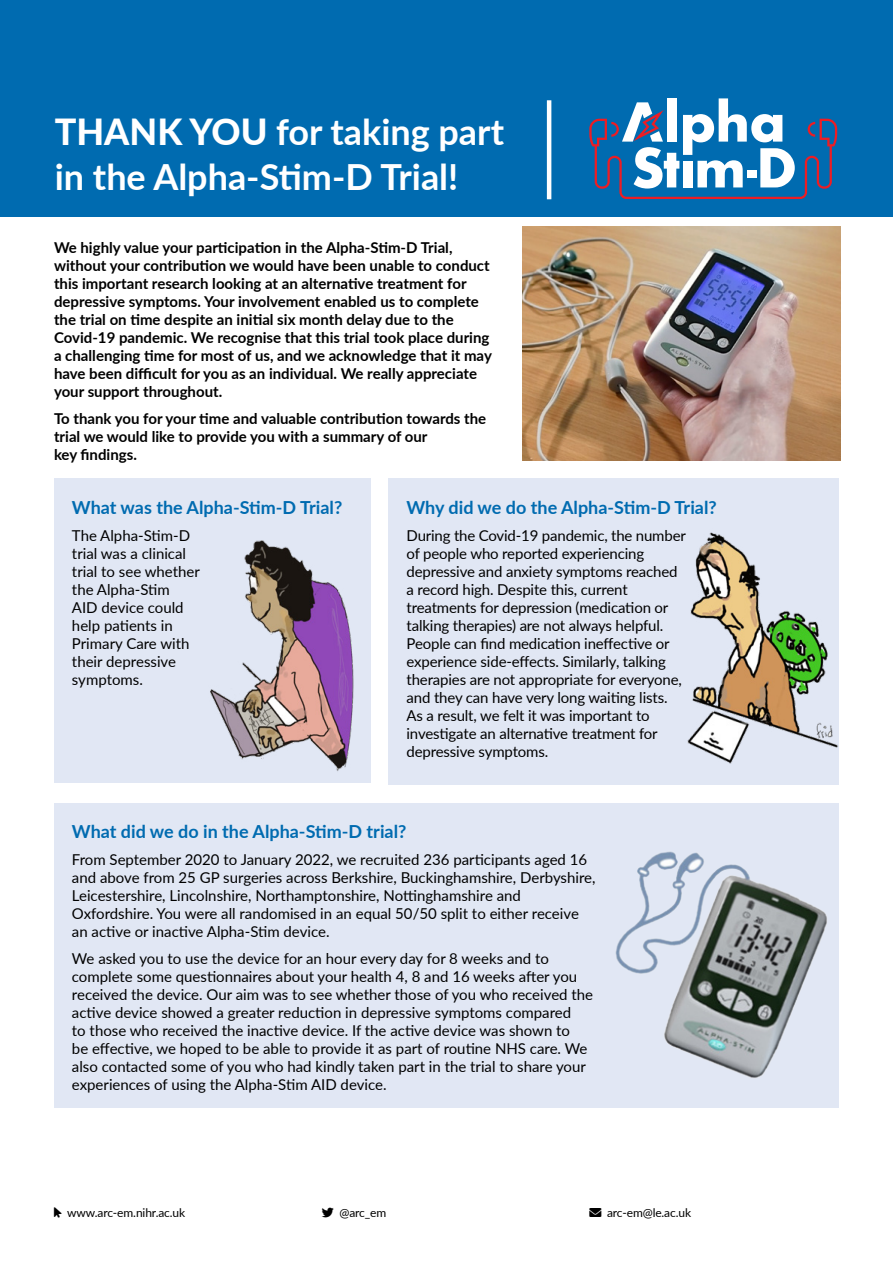
<style>
.page{position:relative;width:893px;height:1263px;background:#fff}
.page>*{position:absolute;margin:0;border:0;box-sizing:border-box;transform-origin:0 0}
.t1{font:700 36px/45px "Lato";color:#fff}
.t2{font:700 18px "Lato";color:#006bb0}
.t3{font:15px/18px "Lato";color:#000}
.t4{font:700 15px/18px "Lato";color:#000}
.t5{font:12px "Lato";letter-spacing:-.01em;color:#000}
.s1{font-weight:800}
</style>
<div class="page">
<div style="left:0;top:0;width:893px;height:216px;background:#006bb0"></div>
<svg style="left:589px;top:98px;width:248px;height:101px"></svg>
<hr style="left:547px;top:100px;width:4px;height:99px;background:#fff">
<div style="left:54px;top:478px;width:317px;height:305px;background:#e1e7f4"></div>
<div style="left:389px;top:478px;width:450px;height:306px;background:#e1e7f4"></div>
<div style="left:54px;top:803px;width:785px;height:305px;background:#e1e7f4"></div>
<img style="left:523px;top:226px;width:317px;height:234px">
<img style="left:687px;top:532px;width:151px;height:232px">
<img style="left:210px;top:540px;width:144px;height:231px">
<img style="left:615px;top:851px;width:212px;height:227px">
<h1 class="t1" style="left:55px;top:108px;width:451px"><span class="s1">THANK YOU</span> for taking part in the Alpha-Stim-D Trial!</h1>
<p class="t4" style="left:54px;top:238px;width:439px">We highly value your participation in the Alpha-Stim-D Trial, without your contribution we would have been unable to conduct this important research looking at an alternative treatment for depressive symptoms. Your involvement enabled us to complete the trial on time despite an initial six month delay due to the Covid-19 pandemic. We recognise that this trial took place during a challenging time for most of us, and we acknowledge that it may have been difficult for you as an individual. We really appreciate your support throughout.</p>
<p class="t4" style="left:54px;top:409px;width:434px">To thank you for your time and valuable contribution towards the trial we would like to provide you with a summary of our<br>key findings.</p>
<p class="t2" style="left:72px;top:494px;width:272px">What was the Alpha-Stim-D Trial?</p>
<p class="t3" style="left:72px;top:526px;width:129px">The Alpha-Stim-D trial was a clinical trial to see whether the Alpha-Stim<br>AID device could help patients in<br>Primary Care with their depressive symptoms.</p>
<p class="t2" style="left:407px;top:494px;width:312px">Why did we do the Alpha-Stim-D Trial?</p>
<p class="t3" style="left:407px;top:526px;width:281px">During the Covid-19 pandemic, the number of people who reported experiencing depressive and anxiety symptoms reached a record high. Despite this, current treatments for depression (medication or talking therapies) are not always helpful.<br>People can find medication ineffective or experience side-effects. Similarly, talking therapies are not appropriate for everyone, and they can have very long waiting lists.<br>As a result, we felt it was important to investigate an alternative treatment for depressive symptoms.</p>
<p class="t2" style="left:72px;top:818px;width:336px">What did we do in the Alpha-Stim-D trial?</p>
<p class="t3" style="left:72px;top:850px;width:525px">From September 2020 to January 2022, we recruited 236 participants aged 16 and above from 25 GP surgeries across Berkshire, Buckinghamshire, Derbyshire, Leicestershire, Lincolnshire, Northamptonshire, Nottinghamshire and Oxfordshire. You were all randomised in an equal 50/50 split to either receive an active or inactive Alpha-Stim device.</p>
<p class="t3" style="left:72px;top:949px;width:523px">We asked you to use the device for an hour every day for 8 weeks and to complete some questionnaires about your health 4, 8 and 16 weeks after you received the device. Our aim was to see whether those of you who received the active device showed a greater reduction in depressive symptoms compared<br>to those who received the inactive device. If the active device was shown to<br>be effective, we hoped to be able to provide it as part of routine NHS care. We also contacted some of you who had kindly taken part in the trial to share your experiences of using the Alpha-Stim AID device.</p>
<p class="t5" style="left:67px;top:1204px;width:119px">www.arc-em.nihr.ac.uk</p>
<p class="t5" style="left:339px;top:1204px;width:48px">@arc_em</p>
<p class="t5" style="left:589px;top:1204px;width:103px">✉ arc-em@le.ac.uk</p>
</div>
